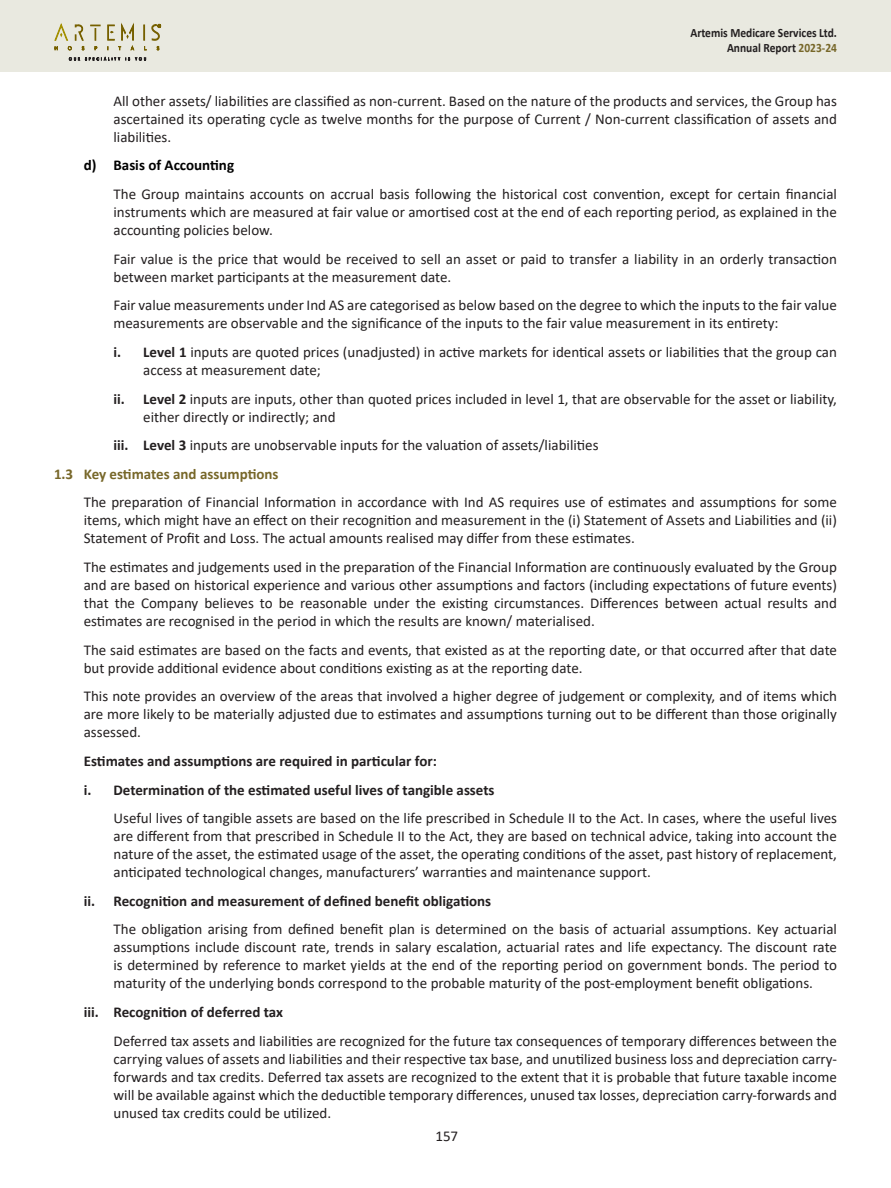
<style>
.page{position:relative;width:891px;height:1188px;background:#fff}
.page>*{position:absolute;margin:0;border:0;box-sizing:border-box;transform-origin:0 0}
.t1{font:15px/18px "Calibri";color:#231f20;text-align:justify}
.t2{font:700 15px "Calibri";color:#231f20}
.t3{font:700 15px "Calibri";color:#776729}
.t4{font:700 15px "Calibri";color:#000}
.t5{font:700 12.75px/15.3px "Calibri";color:#231f20;text-align:right;scale:.9 1}
.s1{color:#776729}
.s2{font-weight:700}
</style>
<div class="page">
<div style="left:0;top:0;width:891px;height:72px;background:#e9e9e0"></div>
<svg style="left:54px;top:23px;width:107px;height:38px"></svg>
<p class="t5" style="left:690px;top:25px;width:164px">Artemis Medicare Services Ltd.<br>Annual Report <span class="s1">2023-24</span></p>
<p class="t1" style="left:114px;top:91px;width:725px">All other assets/ liabilities are classified as non-current. Based on the nature of the products and services, the Group has ascertained its operating cycle as twelve months for the purpose of Current / Non-current classification of assets and liabilities.</p>
<p class="t4" style="left:84px;top:155px;width:152px">d) Basis of Accounting</p>
<p class="t1" style="left:114px;top:185px;width:725px">The Group maintains accounts on accrual basis following the historical cost convention, except for certain financial instruments which are measured at fair value or amortised cost at the end of each reporting period, as explained in the accounting policies below.</p>
<p class="t1" style="left:114px;top:249px;width:725px">Fair value is the price that would be received to sell an asset or paid to transfer a liability in an orderly transaction between market participants at the measurement date.</p>
<p class="t1" style="left:114px;top:296px;width:725px">Fair value measurements under Ind AS are categorised as below based on the degree to which the inputs to the fair value measurements are observable and the significance of the inputs to the fair value measurement in its entirety:</p>
<p class="t1" style="left:143px;top:343px;width:695px;text-indent:-30px"><span class="s2">i. Level 1</span> inputs are quoted prices (unadjusted) in active markets for identical assets or liabilities that the group can access at measurement date;</p>
<p class="t1" style="left:143px;top:389px;width:695px;text-indent:-30px"><span class="s2">ii. Level 2</span> inputs are inputs, other than quoted prices included in level 1, that are observable for the asset or liability, either directly or indirectly; and</p>
<p class="t1" style="left:114px;top:436px;width:487px"><span class="s2">iii. Level 3</span> inputs are unobservable inputs for the valuation of assets/liabilities</p>
<p class="t3" style="left:54px;top:463px;width:226px">1.3 Key estimates and assumptions</p>
<p class="t1" style="left:84px;top:493px;width:755px">The preparation of Financial Information in accordance with Ind AS requires use of estimates and assumptions for some items, which might have an effect on their recognition and measurement in the (i) Statement of Assets and Liabilities and (ii)<br>Statement of Profit and Loss. The actual amounts realised may differ from these estimates.</p>
<p class="t1" style="left:84px;top:558px;width:755px">The estimates and judgements used in the preparation of the Financial Information are continuously evaluated by the Group and are based on historical experience and various other assumptions and factors (including expectations of future events) that the Company believes to be reasonable under the existing circumstances. Differences between actual results and estimates are recognised in the period in which the results are known/ materialised.</p>
<p class="t1" style="left:84px;top:640px;width:755px">The said estimates are based on the facts and events, that existed as at the reporting date, or that occurred after that date but provide additional evidence about conditions existing as at the reporting date.</p>
<p class="t1" style="left:84px;top:687px;width:755px">This note provides an overview of the areas that involved a higher degree of judgement or complexity, and of items which are more likely to be materially adjusted due to estimates and assumptions turning out to be different than those originally assessed.</p>
<p class="t2" style="left:84px;top:750px;width:355px">Estimates and assumptions are required in particular for:</p>
<p class="t2" style="left:84px;top:779px;width:412px">i. Determination of the estimated useful lives of tangible assets</p>
<p class="t1" style="left:114px;top:809px;width:725px">Useful lives of tangible assets are based on the life prescribed in Schedule II to the Act. In cases, where the useful lives are different from that prescribed in Schedule II to the Act, they are based on technical advice, taking into account the nature of the asset, the estimated usage of the asset, the operating conditions of the asset, past history of replacement, anticipated technological changes, manufacturers’ warranties and maintenance support.</p>
<p class="t2" style="left:84px;top:890px;width:409px">ii. Recognition and measurement of defined benefit obligations</p>
<p class="t1" style="left:114px;top:920px;width:725px">The obligation arising from defined benefit plan is determined on the basis of actuarial assumptions. Key actuarial assumptions include discount rate, trends in salary escalation, actuarial rates and life expectancy. The discount rate is determined by reference to market yields at the end of the reporting period on government bonds. The period to maturity of the underlying bonds correspond to the probable maturity of the post-employment benefit obligations.</p>
<p class="t2" style="left:84px;top:1002px;width:201px">iii. Recognition of deferred tax</p>
<p class="t1" style="left:114px;top:1031px;width:725px">Deferred tax assets and liabilities are recognized for the future tax consequences of temporary differences between the carrying values of assets and liabilities and their respective tax base, and unutilized business loss and depreciation carry&shy;forwards and tax credits. Deferred tax assets are recognized to the extent that it is probable that future taxable income will be available against which the deductible temporary differences, unused tax losses, depreciation carry-forwards and unused tax credits could be utilized.</p>
<p class="t1" style="left:435px;top:1127px;width:24px">157</p>
</div>
